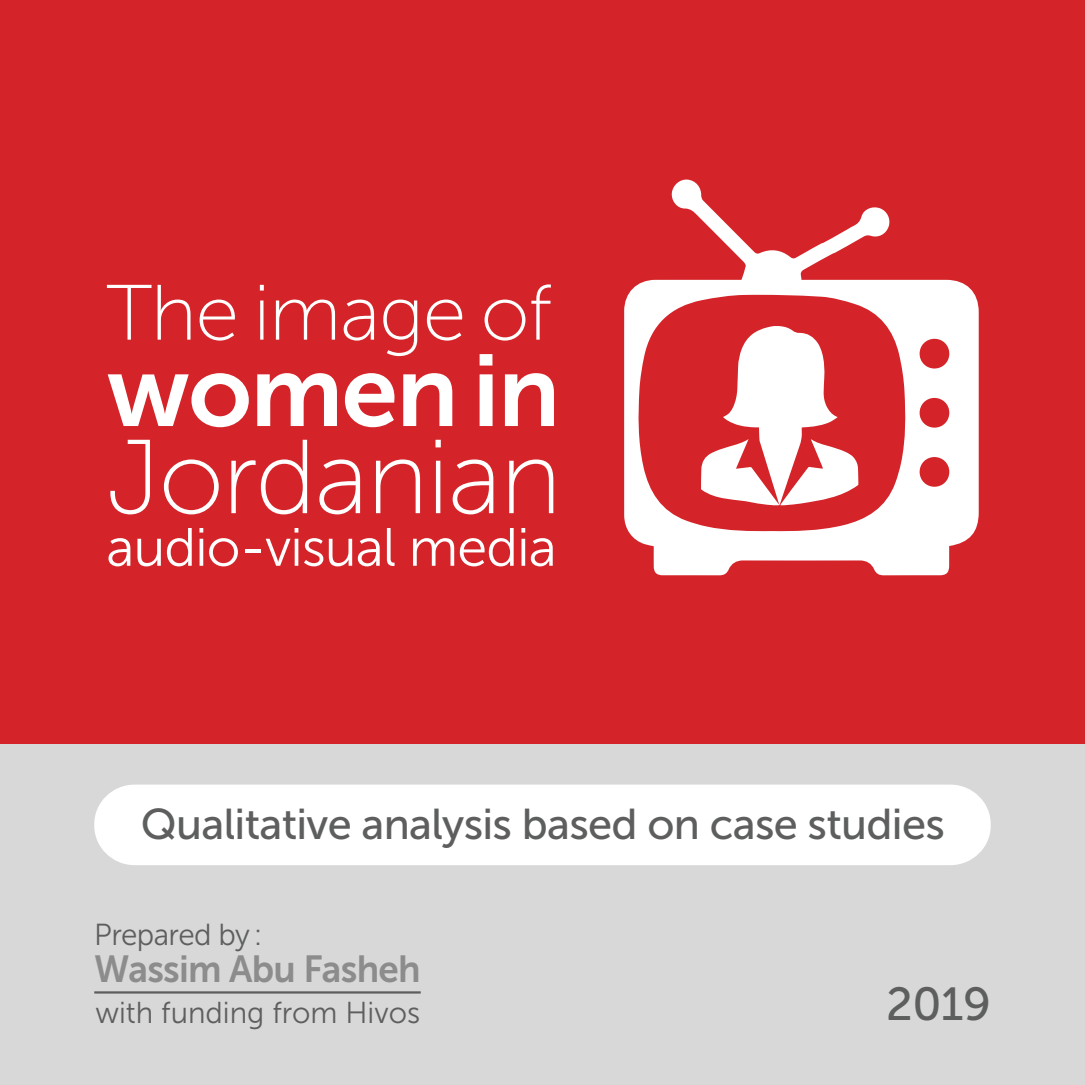
<style>
.page{position:relative;width:1085px;height:1085px;background:#fff}
.page>*{position:absolute;margin:0;border:0;box-sizing:border-box;transform-origin:0 0}
.t1{font:104.85px "Museo Sans 100";letter-spacing:-.02em;color:#fff}
.t2{font:101.25px "Museo Sans 700";letter-spacing:-.02em;color:#fff}
.t3{font:78.3px "Museo Sans 100";letter-spacing:-.02em;color:#fff}
.t4{font:53.77px "Museo Sans 300";letter-spacing:-.02em;color:#fff}
.t5{font:46.12px "Museo Sans 500";color:#5d5e5e}
.t6{font:42.98px "Museo Sans 500";letter-spacing:-.015em;color:#5d5e5e}
.t7{font:37.57px "Museo Sans 700";letter-spacing:-.02em;color:#8c8c8c}
.t8{font:30.38px "Museo Sans 300";letter-spacing:-.02em;color:#5d5e5e}
.t9{font:30.15px "Museo Sans 300";color:#5d5e5e}
</style>
<div class="page">
<div style="left:0;top:0;width:1084px;height:1084px;background:#d42429"></div>
<div style="left:0;top:744px;width:1084px;height:340px;background:#d8d8d8"></div>
<div style="left:94px;top:784px;width:896px;height:81px;background:#fff;border-radius:40px"></div>
<svg style="left:624px;top:179px;width:354px;height:396px"></svg>
<svg style="left:701px;top:326px;width:157px;height:179px"></svg>
<hr style="left:94px;top:991px;width:326px;height:2px;background:#5d5e5e">
<h3 class="t3" style="left:106px;top:271px;width:447px">The image of</h3>
<h2 class="t2" style="left:106px;top:334px;width:455px">womenin</h2>
<h1 class="t1" style="left:106px;top:421px;width:457px">Jordanian</h1>
<p class="t4" style="left:106px;top:518px;width:452px">audio-visual media</p>
<p class="t6" style="left:141px;top:800px;width:805px">Qualitative analysis based on case studies</p>
<p class="t8" style="left:94px;top:917px;width:170px">Prepared by :</p>
<p class="t7" style="left:94px;top:947px;width:328px">Wassim Abu Fasheh</p>
<p class="t9" style="left:95px;top:996px;width:326px">with funding from Hivos</p>
<p class="t5" style="left:886px;top:978px;width:106px">2019</p>
</div>
